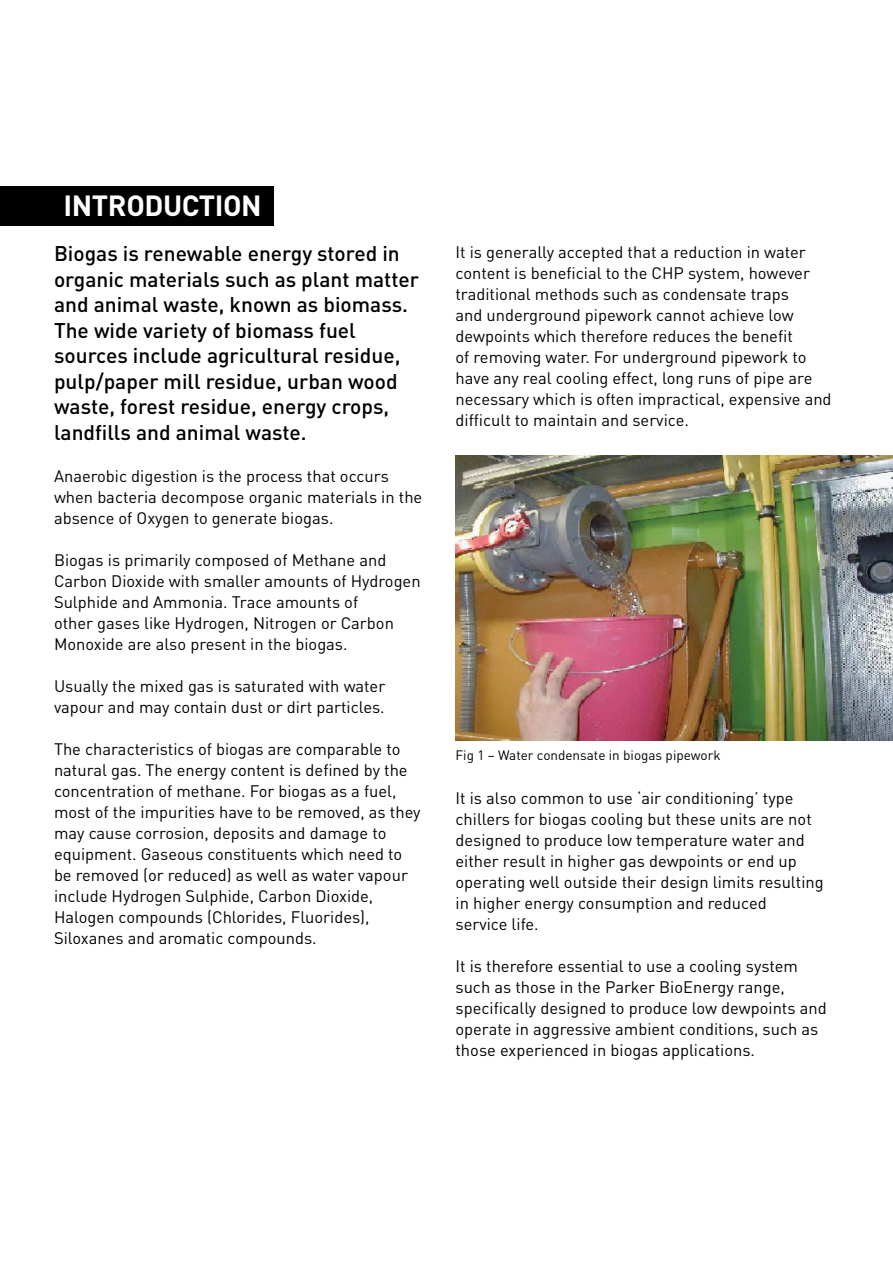
<style>
.page{position:relative;width:893px;height:1263px;background:#fff}
.page>*{position:absolute;margin:0;border:0;box-sizing:border-box;transform-origin:0 0}
.t1{font:700 28.8px "DINOT";letter-spacing:-.015em;color:#fff}
.t2{font:500 21px/25.5px "DINOT";color:#000}
.t3{font:16.5px/21px "DINOT";color:#000}
.t4{font:13.5px "DINOT";color:#000}
</style>
<div class="page">
<img style="left:455px;top:455px;width:438px;height:285px">
<div style="left:0;top:186px;width:274px;height:39px;background:#000"></div>
<h1 class="t1" style="left:63px;top:186px;width:200px">INTRODUCTION</h1>
<p class="t2" style="left:54px;top:240px;width:367px">Biogas is renewable energy stored in organic materials such as plant matter and animal waste, known as biomass.<br>The wide variety of biomass fuel sources include agricultural residue, pulp/paper mill residue, urban wood waste, forest residue, energy crops, landfills and animal waste.</p>
<p class="t3" style="left:54px;top:465px;width:370px">Anaerobic digestion is the process that occurs when bacteria decompose organic materials in the absence of Oxygen to generate biogas.</p>
<p class="t3" style="left:54px;top:549px;width:368px">Biogas is primarily composed of Methane and Carbon Dioxide with smaller amounts of Hydrogen Sulphide and Ammonia. Trace amounts of<br>other gases like Hydrogen, Nitrogen or Carbon Monoxide are also present in the biogas.</p>
<p class="t3" style="left:54px;top:675px;width:333px">Usually the mixed gas is saturated with water vapour and may contain dust or dirt particles.</p>
<p class="t3" style="left:54px;top:738px;width:368px">The characteristics of biogas are comparable to natural gas. The energy content is defined by the concentration of methane. For biogas as a fuel, most of the impurities have to be removed, as they may cause corrosion, deposits and damage to equipment. Gaseous constituents which need to be removed (or reduced) as well as water vapour include Hydrogen Sulphide, Carbon Dioxide, Halogen compounds (Chlorides, Fluorides), Siloxanes and aromatic compounds.</p>
<p class="t3" style="left:455px;top:241px;width:378px">It is generally accepted that a reduction in water content is beneficial to the CHP system, however traditional methods such as condensate traps<br>and underground pipework cannot achieve low dewpoints which therefore reduces the benefit<br>of removing water. For underground pipework to have any real cooling effect, long runs of pipe are necessary which is often impractical, expensive and difficult to maintain and service.</p>
<p class="t4" style="left:455px;top:746px;width:267px">Fig 1 – Water condensate in biogas pipework</p>
<p class="t3" style="left:455px;top:787px;width:370px">It is also common to use ‘air conditioning’ type chillers for biogas cooling but these units are not designed to produce low temperature water and either result in higher gas dewpoints or end up operating well outside their design limits resulting in higher energy consumption and reduced<br>service life.</p>
<p class="t3" style="left:455px;top:955px;width:373px">It is therefore essential to use a cooling system such as those in the Parker BioEnergy range, specifically designed to produce low dewpoints and operate in aggressive ambient conditions, such as those experienced in biogas applications.</p>
</div>
